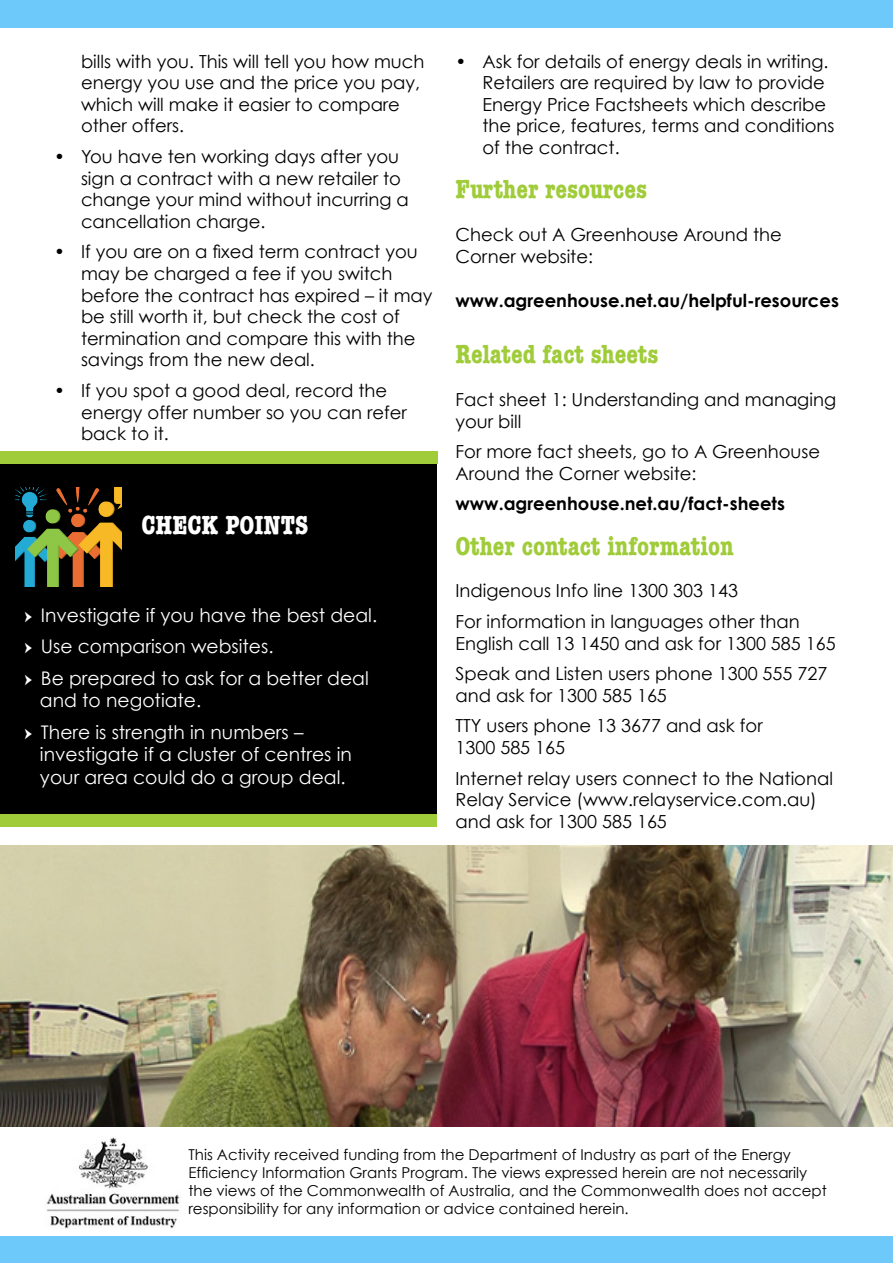
<style>
.page{position:relative;width:893px;height:1263px;background:#fff}
.page>*{position:absolute;margin:0;border:0;box-sizing:border-box;transform-origin:0 0}
.Heading_2{font:700 condensed 27px "American Typewriter";color:#a0cc3a}
.t1{font:700 condensed 27px "American Typewriter";color:#fff}
.t2{font:18.75px/22.5px "Century Gothic";color:#fff}
.t3{font:18px/21.6px "Century Gothic";color:#000}
.Heading_2-2{font:700 18px "Century Gothic";color:#000}
.t4{font:15px/18px "Century Gothic";color:#000}
.s1{font-family:"Minion Pro"}
</style>
<div class="page">
<div style="left:0;top:0;width:893px;height:28px;background:#6dc9f9"></div>
<div style="left:0;top:1236px;width:893px;height:27px;background:#6dc9f9"></div>
<img style="left:46px;top:1137px;width:134px;height:92px">
<div style="left:0;top:452px;width:437px;height:373px;background:#000"></div>
<div style="left:0;top:452px;width:437px;height:12px;background:#a0cc3a"></div>
<div style="left:0;top:815px;width:437px;height:12px;background:#a0cc3a"></div>
<img style="left:16px;top:488px;width:105px;height:98px">
<img style="left:0;top:846px;width:893px;height:280px">
<p class="t3" style="left:81px;top:50px;width:345px">bills with you. This will tell you how much energy you use and the price you pay, which will make it easier to compare other offers.</p>
<p class="t3" style="left:81px;top:145px;width:329px;text-indent:-27px">• You have ten working days after you sign a contract with a new retailer to change your mind without incurring a cancellation charge.</p>
<p class="t3" style="left:81px;top:241px;width:353px;text-indent:-27px">• If you are on a fixed term contract you may be charged a fee if you switch before the contract has expired – it may be still worth it, but check the cost of termination and compare this with the savings from the new deal.</p>
<p class="t3" style="left:81px;top:379px;width:327px;text-indent:-27px">• If you spot a good deal, record the energy offer number so you can refer back to it.</p>
<p class="t1" style="left:141px;top:503px;width:168px">CHECK POINTS</p>
<p class="t2" style="left:24px;top:604px;width:354px"><span class="s1">ӹ</span> Investigate if you have the best deal.</p>
<p class="t2" style="left:24px;top:635px;width:251px"><span class="s1">ӹ</span> Use comparison websites.</p>
<p class="t2" style="left:40px;top:667px;width:330px;text-indent:-16px"><span class="s1">ӹ</span> Be prepared to ask for a better deal and to negotiate.</p>
<p class="t2" style="left:40px;top:721px;width:313px;text-indent:-16px"><span class="s1">ӹ</span> There is strength in numbers – investigate if a cluster of centres in your area could do a group deal.</p>
<p class="t3" style="left:482px;top:50px;width:354px;text-indent:-27px">• Ask for details of energy deals in writing.<br>Retailers are required by law to provide Energy Price Factsheets which describe the price, features, terms and conditions of the contract.</p>
<p class="Heading_2" style="left:455px;top:168px;width:193px">Further resources</p>
<p class="t3" style="left:455px;top:223px;width:328px">Check out A Greenhouse Around the<br>Corner website:</p>
<p class="Heading_2-2" style="left:455px;top:289px;width:385px">www.agreenhouse.net.au/helpful-resources</p>
<p class="Heading_2" style="left:455px;top:333px;width:204px">Related fact sheets</p>
<p class="t3" style="left:455px;top:388px;width:382px">Fact sheet 1: Understanding and managing your bill</p>
<p class="t3" style="left:455px;top:441px;width:366px">For more fact sheets, go to A Greenhouse<br>Around the Corner website:</p>
<p class="Heading_2-2" style="left:455px;top:492px;width:331px">www.agreenhouse.net.au/fact-sheets</p>
<p class="Heading_2" style="left:455px;top:524px;width:280px">Other contact information</p>
<p class="t3" style="left:455px;top:580px;width:284px">Indigenous Info line 1300 303 143</p>
<p class="t3" style="left:455px;top:610px;width:382px">For information in languages other than<br>English call 13 1450 and ask for 1300 585 165</p>
<p class="t3" style="left:455px;top:663px;width:373px">Speak and Listen users phone 1300 555 727 and ask for 1300 585 165</p>
<p class="t3" style="left:455px;top:715px;width:309px">TTY users phone 13 3677 and ask for<br>1300 585 165</p>
<p class="t3" style="left:455px;top:767px;width:379px">Internet relay users connect to the National<br>Relay Service (www.relayservice.com.au) and ask for 1300 585 165</p>
<p class="t4" style="left:188px;top:1145px;width:640px">This Activity received funding from the Department of Industry as part of the Energy Efficiency Information Grants Program. The views expressed herein are not necessarily the views of the Commonwealth of Australia, and the Commonwealth does not accept responsibility for any information or advice contained herein.</p>
</div>
